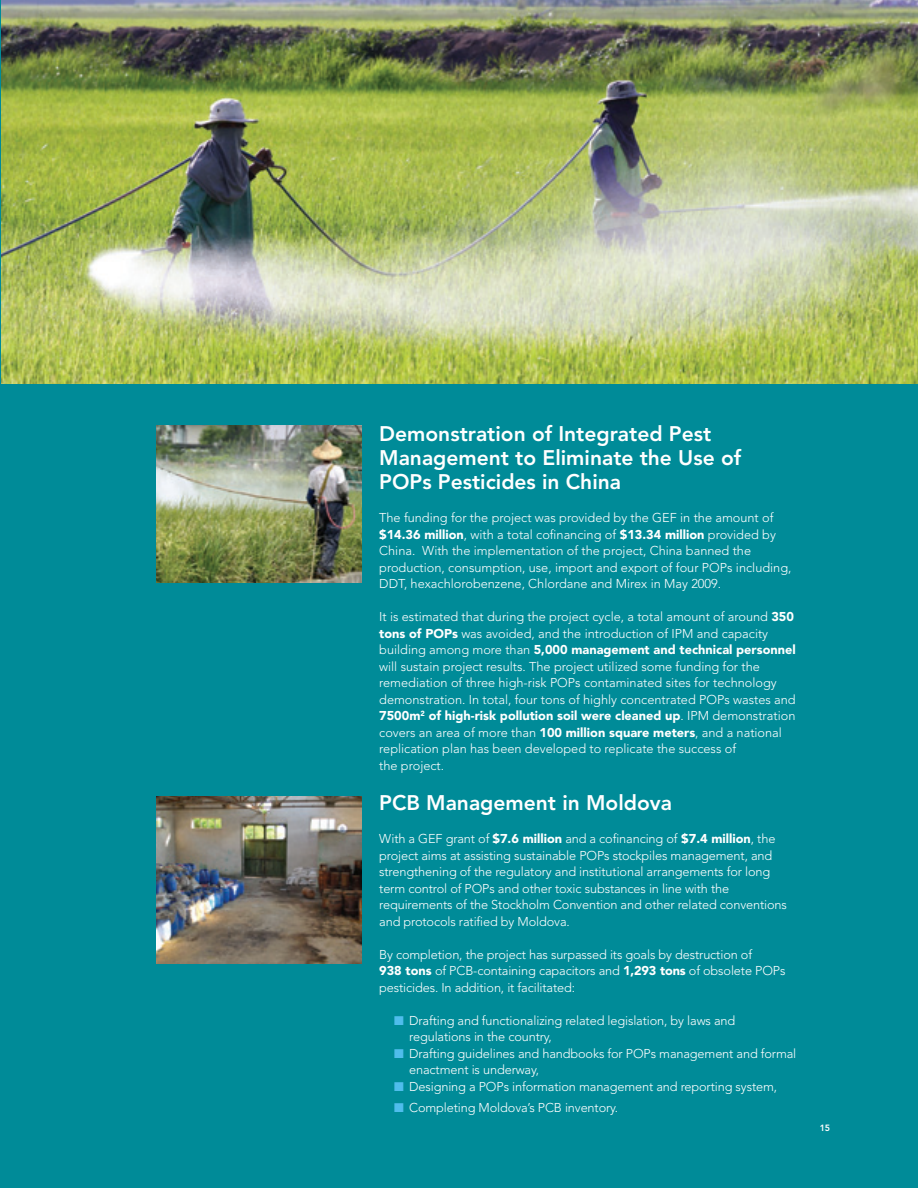
<style>
.page{position:relative;width:918px;height:1188px;background:#008b98}
.page>*{position:absolute;margin:0;border:0;box-sizing:border-box;transform-origin:0 0}
.t1{font:800 21px/24px "Avenir";color:#fff}
.t2{font:300 12.75px/16.5px "Avenir";letter-spacing:-.01em;color:#fff}
.t3{font:800 9px "Avenir";color:#fff}
.s1{font-weight:900}
.s2{color:#4fbdec}
</style>
<div class="page">
<img style="left:156px;top:796px;width:206px;height:167px">
<img style="left:156px;top:425px;width:206px;height:157px">
<img style="left:2px;top:0;width:916px;height:384px">
<h1 class="t1" style="left:379px;top:422px;width:364px">Demonstration of Integrated Pest<br>Management to Eliminate the Use of<br>POP</h1>
<h1 class="t1" style="left:422px;top:470px;width:200px">s Pesticides in China</h1>
<p class="t2" style="left:379px;top:510px;width:414px">The funding for the project was provided by the GEF in the amount of <span class="s1">$14.36 million</span>, with a total cofinancing of <span class="s1">$13.34 million</span> provided by China. With the implementation of the project, China banned the production, consumption, use, import and export of four POPs including, DDT, hexachlorobenzene, Chlordane and Mirex in May 2009.</p>
<p class="t2" style="left:379px;top:609px;width:418px">It is estimated that during the project cycle, a total amount of around <span class="s1">350 tons of POPs</span> was avoided, and the introduction of IPM and capacity building among more than <span class="s1">5,000 management and technical personnel </span>will sustain project results. The project utilized some funding for the remediation of three high-risk POPs contaminated sites for technology demonstration. In total, four tons of highly concentrated POPs wastes and <span class="s1">7500m</span><sup>2</sup> <span class="s1">of high-risk pollution soil were cleaned up</span>. IPM demonstration covers an area of more than <span class="s1">100 million square meters</span>, and a national replication plan has been developed to replicate the success of<br>the project.</p>
<h1 class="t1" style="left:379px;top:791px;width:14px">PCB</h1>
<h1 class="t1" style="left:426px;top:791px;width:247px">Management in Moldova</h1>
<p class="t2" style="left:379px;top:831px;width:409px">With a GEF grant of <span class="s1">$7.6 million</span> and a cofinancing of <span class="s1">$7.4 million</span>, the project aims at assisting sustainable POPs stockpiles management, and strengthening of the regulatory and institutional arrangements for long term control of POPs and other toxic substances in line with the requirements of the Stockholm Convention and other related conventions and protocols ratified by Moldova.</p>
<p class="t2" style="left:379px;top:946px;width:408px">By completion, the project has surpassed its goals by destruction of<br><span class="s1">938 tons</span> of PCB-containing capacitors and <span class="s1">1,293 tons</span> of obsolete POPs pesticides. In addition, it facilitated:</p>
<p class="t2" style="left:409px;top:1012px;width:328px;text-indent:-15px"><span class="s2">■</span> Drafting and functionalizing related legislation, by laws and regulations in the country,</p>
<p class="t2" style="left:409px;top:1045px;width:389px;text-indent:-15px"><span class="s2">■</span> Drafting guidelines and handbooks for POPs management and formal enactment is underway,</p>
<p class="t2" style="left:394px;top:1078px;width:384px"><span class="s2">■</span> Designing a POPs information management and reporting system,</p>
<p class="t2" style="left:394px;top:1099px;width:225px"><span class="s2">■</span> Completing Moldova’s PCB inventory.</p>
<p class="t3" style="left:820px;top:1123px;width:12px">15</p>
</div>
